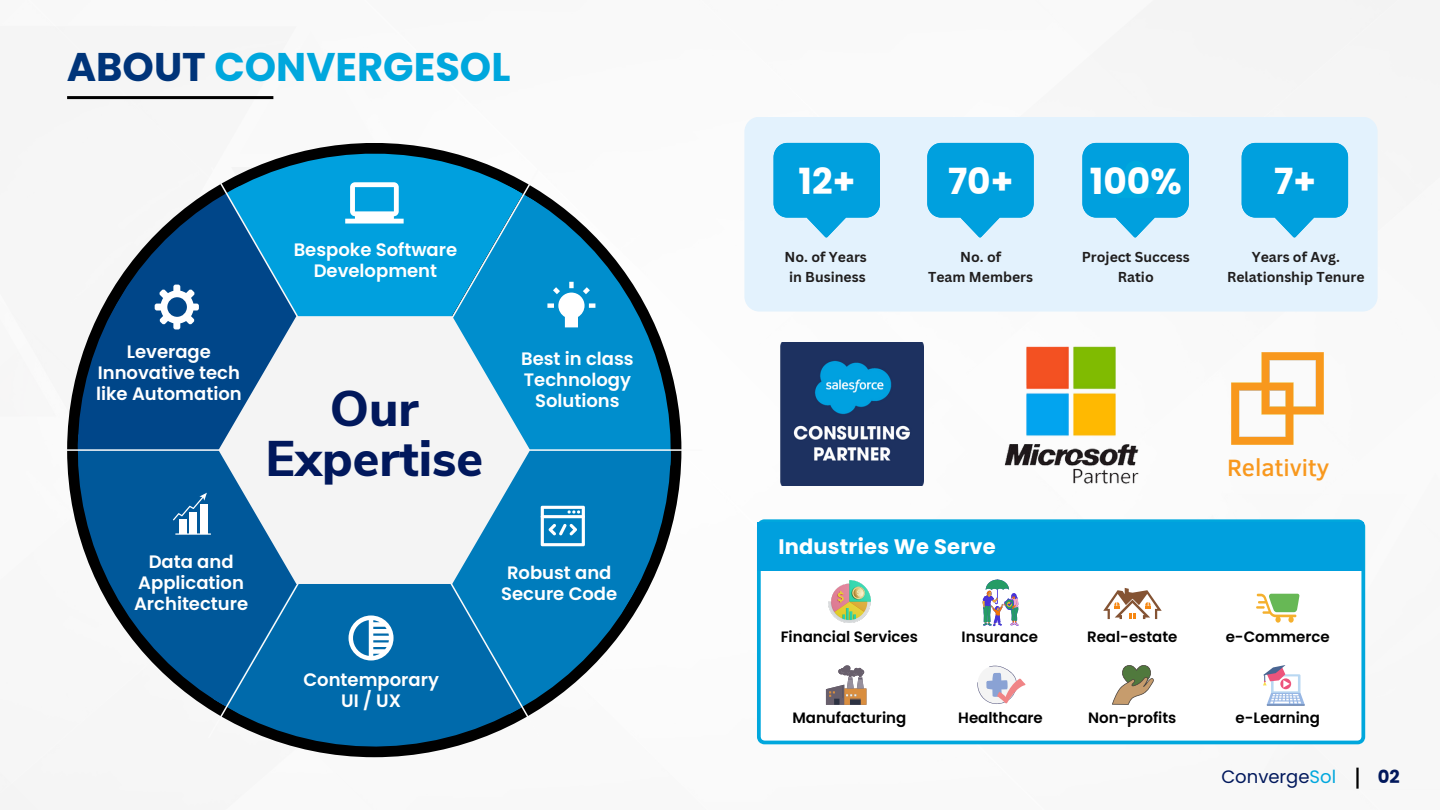
<style>
.page{position:relative;width:1440px;height:810px;background:#fff}
.page>*{position:absolute;margin:0;border:0;box-sizing:border-box;transform-origin:0 0}
.t1{font:800 50px/49.5px "Nunito Sans";color:#01185c;text-align:center}
.t2{font:700 40px "Poppins";color:#00a7dd}
.t3{font:700 36px "Poppins";color:#fff}
.t4{font:500 24.3px "Clear Sans";color:#f8981d}
.t5{font:700 21px "Poppins";letter-spacing:.01em;color:#fff}
.t6{font:600 18px/21px "Poppins";color:#fff;text-align:center}
.t7{font:18px "Poppins";color:#01185c}
.t8{font:700 18px "Poppins";color:#01185c}
.t9{font:600 15px "Poppins";color:#000}
.t10{font:700 14px/19.5px "Canva Sans";color:#201e1e;text-align:center}
.s1{color:#003479}
.s2{color:#00a7dd}
</style>
<div class="page">
<img style="left:0;top:0;width:1440px;height:810px">
<hr style="left:67px;top:96px;width:206px;height:3px;background:#000">
<hr style="left:1356px;top:768px;width:3px;height:21px;background:#000">
<svg style="left:757px;top:519px;width:608px;height:225px"></svg>
<div style="left:757px;top:522px;width:606px;height:49px;background:#00a0de"></div>
<img style="left:828px;top:581px;width:42px;height:42px">
<svg style="left:983px;top:579px;width:36px;height:47px"></svg>
<svg style="left:1103px;top:588px;width:59px;height:31px"></svg>
<svg style="left:1256px;top:594px;width:44px;height:29px"></svg>
<svg style="left:826px;top:665px;width:40px;height:40px"></svg>
<svg style="left:972px;top:665px;width:54px;height:40px"></svg>
<svg style="left:1263px;top:665px;width:42px;height:41px"></svg>
<svg style="left:1112px;top:665px;width:42px;height:40px"></svg>
<svg style="left:542px;top:194px;width:134px;height:272px;fill:#008ecd"></svg>
<svg style="left:542px;top:451px;width:129px;height:263px;fill:#007cbc"></svg>
<svg style="left:213px;top:740px;width:309px;height:23px;fill:#f6f6f6"></svg>
<svg style="left:72px;top:435px;width:134px;height:271px;fill:#00589a"></svg>
<svg style="left:78px;top:186px;width:128px;height:263px;fill:#004689"></svg>
<svg style="left:227px;top:140px;width:296px;height:24px"></svg>
<svg style="left:206px;top:164px;width:336px;height:576px;background:#0a7cb7"></svg>
<hr style="left:47px;top:449px;width:655px;height:2px;background:#fafafa">
<svg style="left:218px;top:316px;width:312px;height:268px;fill:#f4f4f4"></svg>
<svg style="left:345px;top:182px;width:59px;height:42px"></svg>
<svg style="left:547px;top:282px;width:48px;height:45px"></svg>
<svg style="left:541px;top:506px;width:44px;height:40px"></svg>
<svg style="left:349px;top:615px;width:45px;height:45px"></svg>
<div style="left:179px;top:519px;width:7px;height:15px;background:#fff"></div>
<div style="left:190px;top:513px;width:7px;height:21px;background:#fff"></div>
<div style="left:200px;top:504px;width:8px;height:30px;background:#fff"></div>
<hr style="left:175px;top:533px;width:36px;height:2px;background:#fff">
<svg style="left:173px;top:493px;width:34px;height:27px"></svg>
<div style="left:173px;top:285px;width:7px;height:10px;background:#fff;border-radius:2px"></div>
<div style="left:173px;top:319px;width:7px;height:10px;background:#fff;border-radius:2px"></div>
<svg style="left:159px;top:289px;width:36px;height:36px"></svg>
<div style="left:189px;top:304px;width:10px;height:6px;background:#fff;border-radius:2px"></div>
<div style="left:155px;top:304px;width:10px;height:6px;background:#fff;border-radius:2px"></div>
<img style="left:999px;top:343px;width:143px;height:143px">
<img style="left:780px;top:343px;width:143px;height:143px">
<img style="left:1226px;top:347px;width:104px;height:101px">
<div style="left:744px;top:117px;width:634px;height:195px;background:#e3f2fd;border-radius:15px"></div>
<svg style="left:774px;top:143px;width:106px;height:94px"></svg>
<svg style="left:927px;top:143px;width:107px;height:94px"></svg>
<svg style="left:1082px;top:143px;width:107px;height:94px"></svg>
<svg style="left:1242px;top:143px;width:106px;height:94px"></svg>
<p class="t2" style="left:67px;top:39px;width:445px"><span class="s1">ABOUT</span> CONVERGESOL</p>
<p class="t6" style="left:96px;top:341px;width:147px">Leverage<br>Innovative tech like Automation</p>
<p class="t6" style="left:294px;top:239px;width:165px">Bespoke Software<br>Development</p>
<p class="t1" style="left:265px;top:385px;width:219px">Our<br>Expertise</p>
<p class="t6" style="left:521px;top:348px;width:114px">Best in class<br>Technology<br>Solutions</p>
<p class="t6" style="left:134px;top:551px;width:116px">Data and<br>Application<br>Architecture</p>
<p class="t6" style="left:501px;top:562px;width:118px">Robust and<br>Secure Code</p>
<p class="t6" style="left:303px;top:669px;width:137px">Contemporary</p>
<p class="t6" style="left:341px;top:690px;width:61px">UI / UX</p>
<p class="t3" style="left:799px;top:156px;width:58px">12+</p>
<p class="t10" style="left:785px;top:247px;width:84px">No. of Years</p>
<p class="t10" style="left:789px;top:266px;width:78px">in Business</p>
<p class="t3" style="left:948px;top:156px;width:67px">70+</p>
<p class="t10" style="left:960px;top:247px;width:43px">No. of</p>
<p class="t10" style="left:928px;top:266px;width:106px">Team Members</p>
<p class="t3" style="left:1090px;top:156px;width:93px">100%</p>
<p class="t10" style="left:1082px;top:247px;width:109px">Project Success<br>Ratio</p>
<p class="t3" style="left:1274px;top:156px;width:43px">7+</p>
<p class="t10" style="left:1227px;top:247px;width:139px">Years of Avg.<br>Relationship Tenure</p>
<p class="t5" style="left:778px;top:532px;width:219px">Industries We Serve</p>
<p class="t9" style="left:781px;top:626px;width:139px">Financial Services</p>
<p class="t9" style="left:962px;top:626px;width:78px">Insurance</p>
<p class="t9" style="left:1087px;top:626px;width:92px">Real-estate</p>
<p class="t4" style="left:1227px;top:450px;width:104px">Relativity</p>
<p class="t9" style="left:1226px;top:626px;width:106px">e-Commerce</p>
<p class="t9" style="left:792px;top:707px;width:115px">Manufacturing</p>
<p class="t9" style="left:1088px;top:707px;width:90px">Non-profits</p>
<p class="t9" style="left:1236px;top:707px;width:86px">e-Learning</p>
<p class="t9" style="left:958px;top:707px;width:86px">Healthcare</p>
<p class="t7" style="left:1221px;top:764px;width:116px">Converge<span class="s2">Sol</span></p>
<p class="t8" style="left:1378px;top:764px;width:24px">02</p>
</div>
